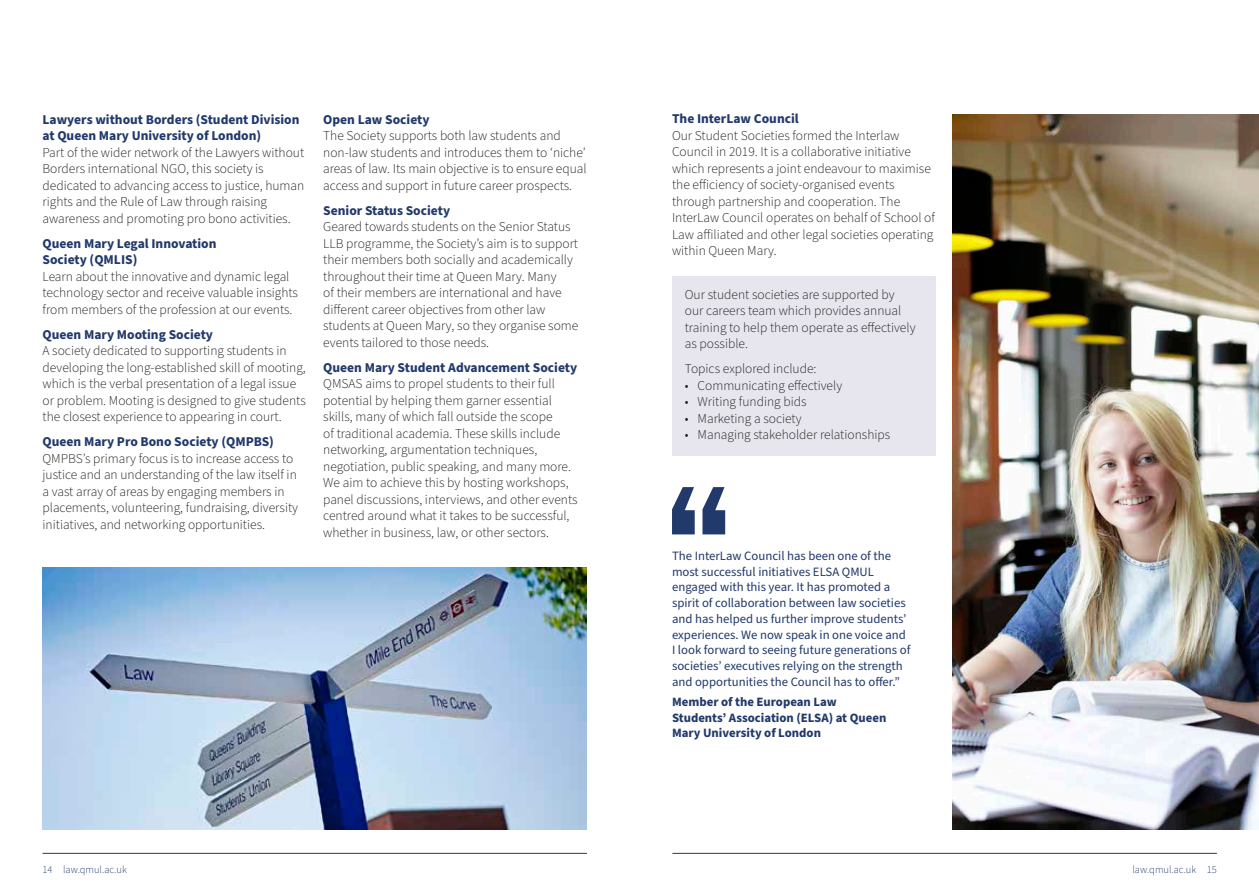
<style>
.page{position:relative;width:1259px;height:893px;background:#fff}
.page>*{position:absolute;margin:0;border:0;box-sizing:border-box;transform-origin:0 0}
.t1{font:300 13.5px/16.5px "Source Sans Pro";color:#1d1d1b}
.t2{font:700 13.5px/16.5px "Source Sans Pro";color:#21396b}
.t3{font:12.75px/15.8px "Source Sans Pro";color:#21396b}
.t4{font:700 12.75px/15.8px "Source Sans Pro";color:#21396b}
.t5{font:300 10.5px "Source Sans Pro";color:#21396b}
</style>
<div class="page">
<img style="left:43px;top:567px;width:544px;height:262px">
<img style="left:952px;top:115px;width:307px;height:714px">
<div style="left:672px;top:277px;width:263px;height:179px;background:#e7e6ef"></div>
<svg style="left:672px;top:487px;width:22px;height:47px"></svg>
<svg style="left:702px;top:487px;width:23px;height:47px"></svg>
<hr style="left:43px;top:853px;width:544px;height:1px;background:#21396b">
<hr style="left:672px;top:853px;width:544px;height:1px;background:#21396b">
<p class="t2" style="left:43px;top:111px;width:258px">Lawyers without Borders (Student Division at Queen Mary University of London)</p>
<p class="t1" style="left:43px;top:144px;width:263px">Part of the wider network of the Lawyers without Borders international NGO, this society is dedicated to advancing access to justice, human rights and the Rule of Law through raising awareness and promoting pro bono activities.</p>
<p class="t2" style="left:43px;top:235px;width:176px">Queen Mary Legal Innovation<br>Society (QMLIS)</p>
<p class="t1" style="left:43px;top:268px;width:257px">Learn about the innovative and dynamic legal technology sector and receive valuable insights from members of the profession at our events.</p>
<p class="t2" style="left:43px;top:326px;width:172px">Queen Mary Mooting Society</p>
<p class="t1" style="left:43px;top:343px;width:265px">A society dedicated to supporting students in developing the long-established skill of mooting, which is the verbal presentation of a legal issue or problem. Mooting is designed to give students the closest experience to appearing in court.</p>
<p class="t2" style="left:43px;top:434px;width:233px">Queen Mary Pro Bono Society (QMPBS)</p>
<p class="t1" style="left:43px;top:450px;width:257px">QMPBS’s primary focus is to increase access to justice and an understanding of the law itself in a vast array of areas by engaging members in placements, volunteering, fundraising, diversity initiatives, and networking opportunities.</p>
<p class="t2" style="left:323px;top:111px;width:108px">Open Law Society</p>
<p class="t1" style="left:323px;top:128px;width:265px">The Society supports both law students and non-law students and introduces them to ‘niche’ areas of law. Its main objective is to ensure equal access and support in future career prospects.</p>
<p class="t2" style="left:323px;top:202px;width:128px">Senior Status Society</p>
<p class="t1" style="left:323px;top:219px;width:257px">Geared towards students on the Senior Status LLB programme, the Society’s aim is to support their members both socially and academically throughout their time at Queen Mary. Many<br>of their members are international and have different career objectives from other law students at Queen Mary, so they organise some events tailored to those needs.</p>
<p class="t2" style="left:323px;top:359px;width:255px">Queen Mary Student Advancement Society</p>
<p class="t1" style="left:323px;top:376px;width:256px">QMSAS aims to propel students to their full potential by helping them garner essential skills, many of which fall outside the scope<br>of traditional academia. These skills include networking, argumentation techniques, negotiation, public speaking, and many more.<br>We aim to achieve this by hosting workshops, panel discussions, interviews, and other events centred around what it takes to be successful, whether in business, law, or other sectors.</p>
<p class="t2" style="left:672px;top:111px;width:128px">The InterLaw Council</p>
<p class="t1" style="left:672px;top:128px;width:264px">Our Student Societies formed the Interlaw Council in 2019. It is a collaborative initiative which represents a joint endeavour to maximise the efficiency of society-organised events through partnership and cooperation. The InterLaw Council operates on behalf of School of Law affiliated and other legal societies operating within Queen Mary.</p>
<p class="t1" style="left:685px;top:286px;width:232px">Our student societies are supported by our careers team which provides annual training to help them operate as effectively as possible.</p>
<p class="t1" style="left:685px;top:361px;width:133px">Topics explored include:</p>
<p class="t1" style="left:685px;top:377px;width:159px">• Communicating effectively</p>
<p class="t1" style="left:685px;top:394px;width:123px">• Writing funding bids</p>
<p class="t1" style="left:685px;top:410px;width:118px">• Marketing a society</p>
<p class="t1" style="left:685px;top:427px;width:207px">• Managing stakeholder relationships</p>
<p class="t3" style="left:672px;top:548px;width:240px">The InterLaw Council has been one of the most successful initiatives ELSA QMUL engaged with this year. It has promoted a spirit of collaboration between law societies and has helped us further improve students’ experiences. We now speak in one voice and I look forward to seeing future generations of societies’ executives relying on the strength and opportunities the Council has to offer.”</p>
<p class="t4" style="left:672px;top:694px;width:216px">Member of the European Law<br>Students’ Association (ELSA) at Queen<br>Mary University of London</p>
<p class="t5" style="left:43px;top:862px;width:86px">14 law.qmul.ac.uk</p>
<p class="t5" style="left:1132px;top:863px;width:86px">law.qmul.ac.uk 15</p>
</div>
